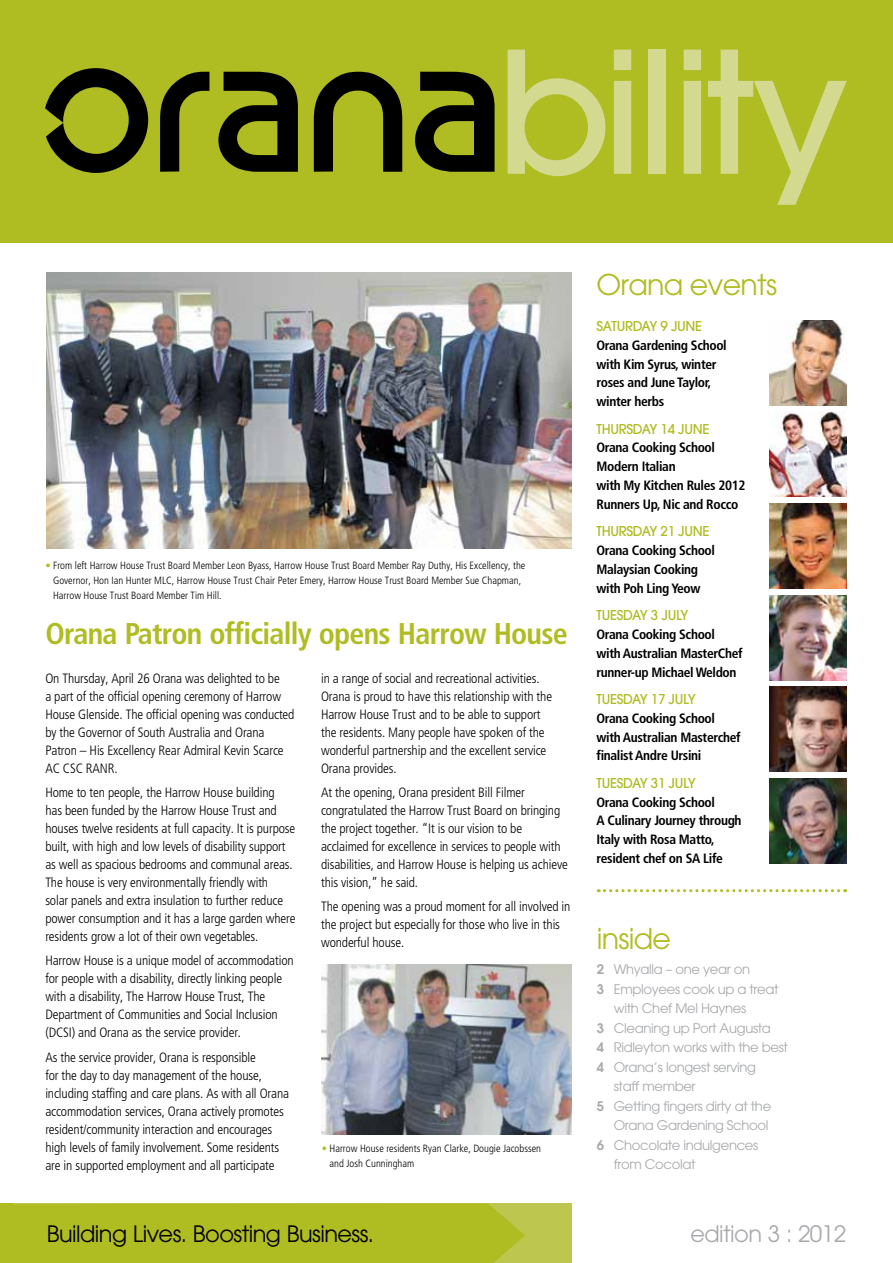
<style>
.page{position:relative;width:893px;height:1263px;background:#fff}
.page>*{position:absolute;margin:0;border:0;box-sizing:border-box;transform-origin:0 0}
.t1{font:500 167.85px "Avant Garde";letter-spacing:-.04em;color:#d3d98f}
.t2{font:700 condensed 30px "Frutiger";letter-spacing:-.025em;color:#afbc22}
.t3{font:28.5px "Avant Garde";letter-spacing:-.025em;color:#afbc22}
.t4{font:22.5px "Avant Garde";letter-spacing:-.025em;color:#000}
.t5{font:22.5px "Avant Garde";letter-spacing:-.025em;color:#a7a9ac}
.t6{font:300 condensed 13.5px/18px "Frutiger";letter-spacing:-.01em;color:#000}
.t7{font:700 condensed 13.5px/18.9px "Frutiger";letter-spacing:-.025em;color:#000}
.t8{font:500 13.5px "Avant Garde";letter-spacing:-.025em;color:#afbc22}
.t9{font:500 13.5px "Avant Garde";letter-spacing:-.05em;color:#afbc22}
.t10{font:13.2px "Avant Garde";letter-spacing:-.025em;color:#a7a9ac}
.t11{font:300 condensed 10.5px/15px "Frutiger";color:#000}
.s1{font-weight:400;color:#afbc22}
.s2{color:#afbc22}
.s3{font-weight:600}
</style>
<div class="page">
<div style="left:0;top:0;width:893px;height:242px;background:#afbc22"></div>
<div style="left:0;top:1203px;width:571px;height:60px;background:#bdc750"></div>
<div style="left:13px;top:1203px;width:512px;height:60px;background:#afbc22"></div>
<svg style="left:45px;top:68px;width:103px;height:105px"></svg>
<svg style="left:160px;top:72px;width:49px;height:100px"></svg>
<svg style="left:218px;top:72px;width:80px;height:100px"></svg>
<svg style="left:415px;top:72px;width:80px;height:100px"></svg>
<svg style="left:314px;top:72px;width:88px;height:100px"></svg>
<svg style="left:598px;top:889px;width:241px;height:3px"></svg>
<img style="left:770px;top:412px;width:76px;height:85px">
<img style="left:770px;top:503px;width:76px;height:85px">
<img style="left:770px;top:595px;width:76px;height:85px">
<img style="left:770px;top:687px;width:76px;height:85px">
<img style="left:770px;top:320px;width:76px;height:85px">
<img style="left:770px;top:778px;width:76px;height:85px">
<div style="left:0;top:1203px;width:13px;height:60px;background:#afbc22"></div>
<img style="left:47px;top:272px;width:524px;height:277px">
<img style="left:322px;top:964px;width:249px;height:170px">
<h1 class="t1" style="left:45px;top:9px;width:805px"><span class="s1">oran</span><span class="s2">A</span>BILITY</h1>
<p class="t11" style="left:53px;top:558px;width:474px;text-indent:-8px"><span class="s2">•</span> From left Harrow House Trust Board Member Leon Byass, Harrow House Trust Board Member Ray Duthy, His Excellency, the<br>Governor, Hon Ian Hunter MLC, Harrow House Trust Chair Peter Emery, Harrow House Trust Board Member Sue Chapman,<br>Harrow House Trust Board Member Tim Hill.</p>
<h2 class="t2" style="left:45px;top:616px;width:524px">Orana Patron officially opens Harrow House</h2>
<p class="t6" style="left:45px;top:669px;width:251px">On Thursday, April 26 Orana was delighted to be<br>a part of the official opening ceremony of Harrow House Glenside. The official opening was conducted by the Governor of South Australia and Orana Patron – His Excellency Rear Admiral Kevin Scarce AC CSC RANR.</p>
<p class="t6" style="left:45px;top:784px;width:252px">Home to ten people, the Harrow House building<br>has been funded by the Harrow House Trust and houses twelve residents at full capacity. It is purpose built, with high and low levels of disability support as well as spacious bedrooms and communal areas.<br>The house is very environmentally friendly with<br>solar panels and extra insulation to further reduce power consumption and it has a large garden where residents grow a lot of their own vegetables.</p>
<p class="t6" style="left:45px;top:952px;width:250px">Harrow House is a unique model of accommodation for people with a disability, directly linking people with a disability, The Harrow House Trust, The Department of Communities and Social Inclusion (DCSI) and Orana as the service provider.</p>
<p class="t6" style="left:45px;top:1048px;width:245px">As the service provider, Orana is responsible<br>for the day to day management of the house, including staffing and care plans. As with all Orana accommodation services, Orana actively promotes resident/community interaction and encourages high levels of family involvement. Some residents are in supported employment and all participate</p>
<p class="t6" style="left:321px;top:669px;width:233px">in a range of social and recreational activities.<br>Orana is proud to have this relationship with the Harrow House Trust and to be able to support the residents. Many people have spoken of the wonderful partnership and the excellent service Orana provides.</p>
<p class="t6" style="left:321px;top:783px;width:248px">At the opening, Orana president Bill Filmer congratulated the Harrow Trust Board on bringing the project together. “It is our vision to be acclaimed for excellence in services to people with disabilities, and Harrow House is helping us achieve this vision,” he said.</p>
<p class="t6" style="left:321px;top:898px;width:251px">The opening was a proud moment for all involved in the project but especially for those who live in this wonderful house.</p>
<p class="t11" style="left:330px;top:1141px;width:213px;text-indent:-8px"><span class="s2">•</span> Harrow House residents Ryan Clarke, Dougie Jacobssen and Josh Cunningham</p>
<h3 class="t3" style="left:596px;top:268px;width:182px">Orana events</h3>
<p class="t8" style="left:596px;top:318px;width:107px">SATURDAY 9 JUNE</p>
<p class="t7" style="left:596px;top:336px;width:132px">Orana Gardening School with Kim Syrus, winter roses and June Taylor, winter herbs</p>
<p class="t8" style="left:596px;top:420px;width:114px">THURSDAY 14 JUNE</p>
<p class="t7" style="left:596px;top:438px;width:150px">Orana Cooking School<br>Modern Italian<br>with My Kitchen Rules 2012<br>Runners Up, Nic and Rocco</p>
<p class="t8" style="left:596px;top:523px;width:114px">THURSDAY 21 JUNE</p>
<p class="t7" style="left:596px;top:541px;width:120px">Orana Cooking School<br>Malaysian Cooking with Poh Ling Yeow</p>
<p class="t9" style="left:596px;top:607px;width:94px">TUESDAY 3 JULY</p>
<p class="t7" style="left:596px;top:625px;width:148px">Orana Cooking School with Australian MasterChef runner-up Michael Weldon</p>
<p class="t8" style="left:596px;top:691px;width:101px">TUESDAY 17 JULY</p>
<p class="t7" style="left:596px;top:709px;width:146px">Orana Cooking School with Australian Masterchef finalist Andre Ursini</p>
<p class="t8" style="left:596px;top:774px;width:101px">TUESDAY 31 JULY</p>
<p class="t7" style="left:596px;top:792px;width:147px">Orana Cooking School<br>A Culinary Journey through<br>Italy with Rosa Matto, resident chef on SA Life</p>
<h3 class="t3" style="left:597px;top:921px;width:76px">inside</h3>
<p class="t10" style="left:597px;top:962px;width:155px"><span class="s3">2</span> Whyalla – one year on</p>
<p class="t10" style="left:597px;top:981px;width:183px"><span class="s3">3</span> Employees cook up a treat</p>
<p class="t10" style="left:614px;top:1001px;width:134px">with Chef Mel Haynes</p>
<p class="t10" style="left:597px;top:1020px;width:176px"><span class="s3">3</span> Cleaning up Port Augusta</p>
<p class="t10" style="left:597px;top:1040px;width:193px"><span class="s3">4</span> Ridleyton works with the best</p>
<p class="t10" style="left:597px;top:1059px;width:161px"><span class="s3">4</span> Orana’s longest serving</p>
<p class="t10" style="left:614px;top:1079px;width:83px">staff member</p>
<p class="t10" style="left:597px;top:1098px;width:176px"><span class="s3">5</span> Getting fingers dirty at the</p>
<p class="t10" style="left:614px;top:1118px;width:156px">Orana Gardening School</p>
<p class="t10" style="left:597px;top:1137px;width:163px"><span class="s3">6</span> Chocolate indulgences</p>
<p class="t10" style="left:614px;top:1157px;width:83px">from Cocolat</p>
<h3 class="t4" style="left:47px;top:1220px;width:329px">Building Lives. Boosting Business.</h3>
<h3 class="t5" style="left:690px;top:1220px;width:157px">edition 3 : 2012</h3>
</div>
